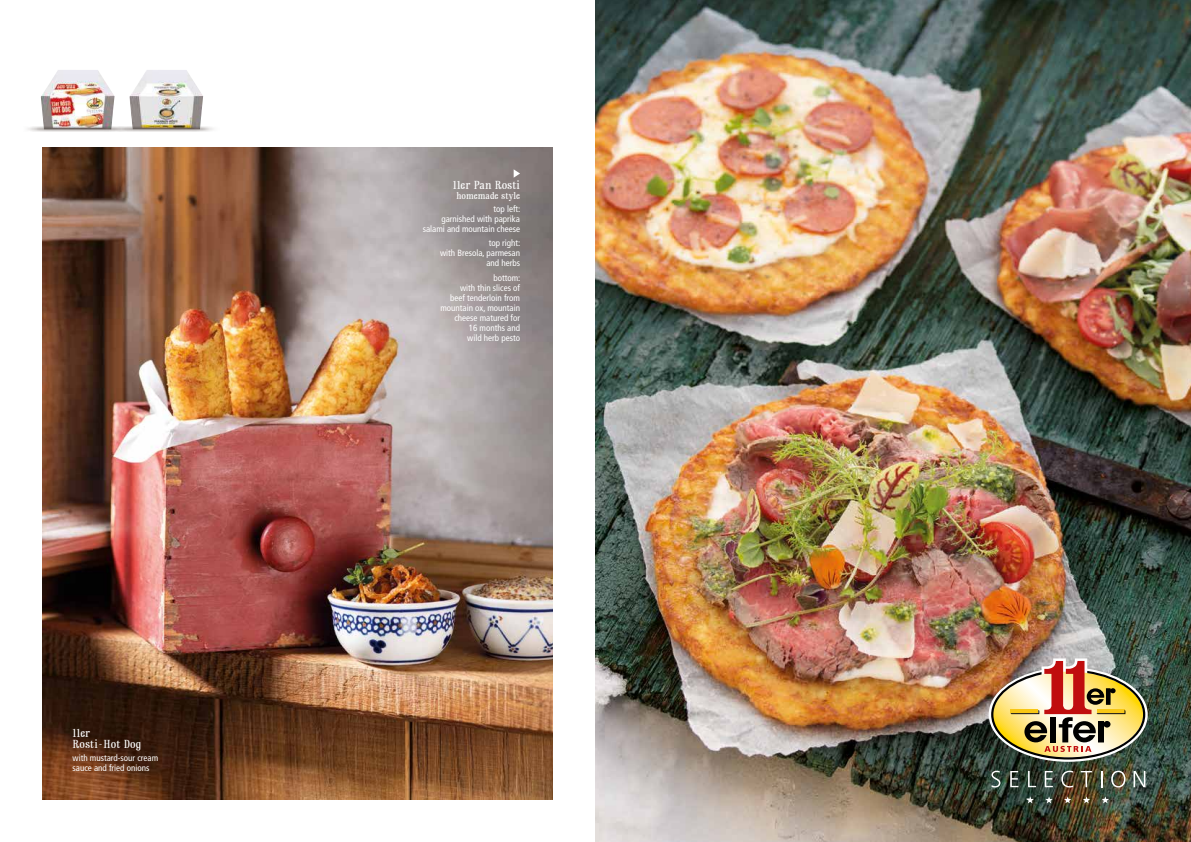
<style>
.page{position:relative;width:1191px;height:842px;background:#fff}
.page>*{position:absolute;margin:0;border:0;box-sizing:border-box;transform-origin:0 0}
.t1{font:11px/11px "Rainbow Mansion";color:#fff}
.t2{font:condensed 9px/10px "Frutiger LT Pro";color:#fff;text-align:right}
.t3{font:9px "Rainbow Mansion";color:#fff}
</style>
<div class="page">
<img style="left:43px;top:147px;width:510px;height:652px">
<img style="left:129px;top:70px;width:74px;height:45px">
<img style="left:132px;top:115px;width:81px;height:17px">
<img style="left:41px;top:70px;width:73px;height:45px">
<img style="left:28px;top:115px;width:104px;height:17px">
<svg style="left:513px;top:169px;width:7px;height:9px"></svg>
<img style="left:595px;top:0;width:596px;height:842px">
<img style="left:988px;top:658px;width:159px;height:104px">
<svg style="left:991px;top:771px;width:9px;height:16px"></svg>
<svg style="left:1010px;top:771px;width:8px;height:16px"></svg>
<svg style="left:1028px;top:771px;width:8px;height:16px"></svg>
<svg style="left:1044px;top:771px;width:9px;height:16px"></svg>
<svg style="left:1061px;top:771px;width:12px;height:16px"></svg>
<svg style="left:1080px;top:771px;width:11px;height:16px"></svg>
<svg style="left:1101px;top:771px;width:1px;height:16px"></svg>
<svg style="left:1111px;top:771px;width:14px;height:16px"></svg>
<svg style="left:1133px;top:771px;width:12px;height:16px"></svg>
<svg style="left:1026px;top:796px;width:8px;height:7px"></svg>
<svg style="left:1045px;top:796px;width:7px;height:7px"></svg>
<svg style="left:1064px;top:796px;width:7px;height:7px"></svg>
<svg style="left:1082px;top:796px;width:8px;height:7px"></svg>
<svg style="left:1101px;top:796px;width:8px;height:7px"></svg>
<p class="t1" style="left:73px;top:727px;width:70px">11er<br>Rosti-Hot Dog</p>
<p class="t2" style="left:73px;top:753px;width:87px;text-align:left">with mustard-sour cream sauce and fried onions</p>
<p class="t1" style="left:453px;top:180px;width:69px">11er Pan Rosti</p>
<p class="t3" style="left:456px;top:191px;width:65px">homemade style</p>
<p class="t2" style="left:423px;top:204px;width:99px">top left:<br>garnished with paprika salami and mountain cheese</p>
<p class="t2" style="left:440px;top:238px;width:82px">top right:<br>with Bresola, parmesan and herbs</p>
<p class="t2" style="left:440px;top:273px;width:82px">bottom:<br>with thin slices of<br>beef tenderloin from mountain ox, mountain cheese matured for<br>16 months and<br>wild herb pesto</p>
</div>
